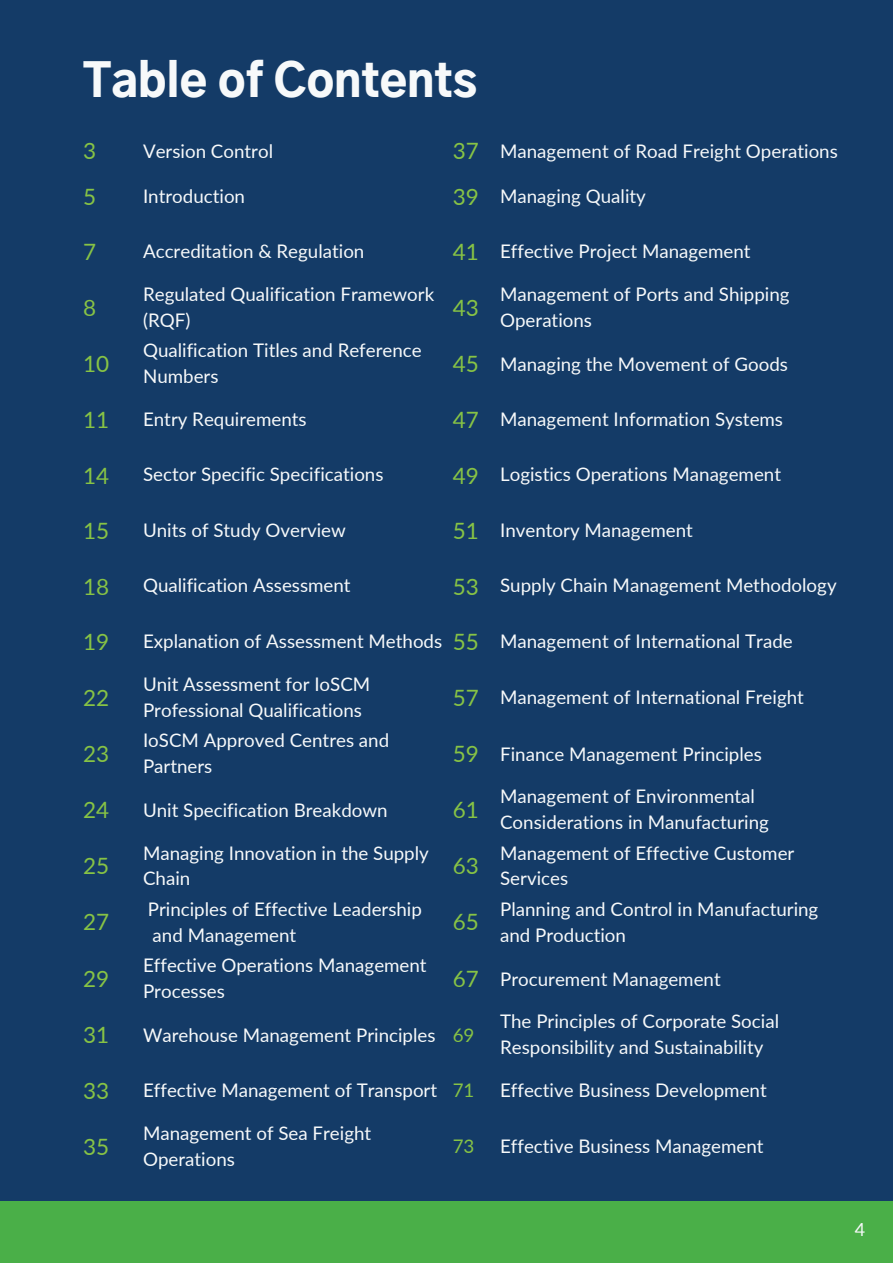
<style>
.page{position:relative;width:893px;height:1264px;background:#fff}
.page>*{position:absolute;margin:0;border:0;box-sizing:border-box;transform-origin:0 0}
.t1{font:900 45px "Gothic A1";color:#f7f9fa}
.t2{font:22.5px "Lato";color:#87c345}
.t3{font:18.75px/25.8px "Lato";color:#f7f9fa}
.t4{font:18.75px "Lato";color:#87c345}
.t5{font:18px "Lato";color:#f7f9fa}
.s1{font-size:22.5px;color:#87c345}
.s2{color:#87c345}
</style>
<div class="page">
<div style="left:0;top:0;width:892px;height:1262px;background:#143b67"></div>
<div style="left:0;top:1200px;width:892px;height:62px;background:#4aaf48"></div>
<h1 class="t1" style="left:83px;top:61px;width:395px">Table of Contents</h1>
<p class="t2" style="left:83px;top:136px;width:15px">3</p>
<p class="t3" style="left:143px;top:137px;width:131px">Version Control</p>
<p class="t3" style="left:452px;top:137px;width:386px"><span class="s1">37</span> Management of Road Freight Operations</p>
<p class="t2" style="left:83px;top:183px;width:15px">5</p>
<p class="t3" style="left:143px;top:182px;width:103px">Introduction</p>
<p class="t3" style="left:452px;top:182px;width:195px"><span class="s1">39</span> Managing Quality</p>
<p class="t2" style="left:83px;top:238px;width:15px">7</p>
<p class="t3" style="left:143px;top:238px;width:223px">Accreditation &amp; Regulation</p>
<p class="t3" style="left:452px;top:238px;width:299px"><span class="s1">41</span> Effective Project Management</p>
<p class="t2" style="left:83px;top:293px;width:15px">8</p>
<p class="t3" style="left:143px;top:281px;width:293px">Regulated Qualification Framework (RQF)</p>
<p class="t3" style="left:500px;top:281px;width:291px">Management of Ports and Shipping<br>Operations</p>
<p class="t2" style="left:452px;top:293px;width:28px">43</p>
<p class="t2" style="left:83px;top:350px;width:28px">10</p>
<p class="t3" style="left:143px;top:337px;width:280px">Qualification Titles and Reference<br>Numbers</p>
<p class="t3" style="left:452px;top:351px;width:337px"><span class="s1">45</span> Managing the Movement of Goods</p>
<p class="t2" style="left:83px;top:406px;width:28px">11</p>
<p class="t3" style="left:143px;top:406px;width:165px">Entry Requirements</p>
<p class="t3" style="left:452px;top:406px;width:332px"><span class="s1">47</span> Management Information Systems</p>
<p class="t2" style="left:83px;top:461px;width:28px">14</p>
<p class="t3" style="left:143px;top:461px;width:242px">Sector Specific Specifications</p>
<p class="t3" style="left:452px;top:461px;width:330px"><span class="s1">49</span> Logistics Operations Management</p>
<p class="t2" style="left:83px;top:517px;width:28px">15</p>
<p class="t3" style="left:143px;top:516px;width:204px">Units of Study Overview</p>
<p class="t3" style="left:452px;top:516px;width:242px"><span class="s1">51</span> Inventory Management</p>
<p class="t2" style="left:83px;top:572px;width:28px">18</p>
<p class="t3" style="left:143px;top:572px;width:209px">Qualification Assessment</p>
<p class="t3" style="left:452px;top:572px;width:385px"><span class="s1">53</span> Supply Chain Management Methodology</p>
<p class="t2" style="left:83px;top:628px;width:28px">19</p>
<p class="t3" style="left:143px;top:627px;width:651px">Explanation of Assessment Methods <span class="s1">55</span> Management of International Trade</p>
<p class="t2" style="left:83px;top:683px;width:28px">22</p>
<p class="t3" style="left:143px;top:670px;width:229px">Unit Assessment for IoSCM<br>Professional Qualifications</p>
<p class="t3" style="left:452px;top:684px;width:352px"><span class="s1">57</span> Management of International Freight</p>
<p class="t2" style="left:83px;top:739px;width:28px">23</p>
<p class="t3" style="left:143px;top:727px;width:248px">IoSCM Approved Centres and<br>Partners</p>
<p class="t3" style="left:452px;top:740px;width:310px"><span class="s1">59</span> Finance Management Principles</p>
<p class="t2" style="left:83px;top:795px;width:28px">24</p>
<p class="t3" style="left:143px;top:796px;width:246px">Unit Specification Breakdown</p>
<p class="t2" style="left:452px;top:795px;width:28px">61</p>
<p class="t3" style="left:500px;top:783px;width:270px">Management of Environmental<br>Considerations in Manufacturing</p>
<p class="t2" style="left:83px;top:852px;width:28px">25</p>
<p class="t2" style="left:83px;top:908px;width:28px">27</p>
<p class="t3" style="left:143px;top:839px;width:287px">Managing Innovation in the Supply<br>Chain</p>
<p class="t3" style="left:148px;top:895px;width:275px">Principles of Effective Leadership and Management</p>
<p class="t2" style="left:83px;top:964px;width:28px">29</p>
<p class="t3" style="left:143px;top:951px;width:285px">Effective Operations Management<br>Processes</p>
<p class="t2" style="left:452px;top:852px;width:28px">63</p>
<p class="t3" style="left:500px;top:839px;width:296px">Management of Effective Customer<br>Services</p>
<p class="t2" style="left:452px;top:908px;width:28px">65</p>
<p class="t3" style="left:500px;top:895px;width:320px">Planning and Control in Manufacturing and Production</p>
<p class="t3" style="left:452px;top:965px;width:269px"><span class="s1">67</span> Procurement Management</p>
<p class="t2" style="left:83px;top:1020px;width:28px">31</p>
<p class="t3" style="left:143px;top:1021px;width:333px">Warehouse Management Principles <span class="s2">69</span></p>
<p class="t3" style="left:500px;top:1008px;width:280px">The Principles of Corporate Social<br>Responsibility and Sustainability</p>
<p class="t2" style="left:83px;top:1076px;width:28px">33</p>
<p class="t3" style="left:143px;top:1076px;width:333px">Effective Management of Transport <span class="s2">71</span></p>
<p class="t3" style="left:500px;top:1076px;width:268px">Effective Business Development</p>
<p class="t2" style="left:83px;top:1132px;width:28px">35</p>
<p class="t3" style="left:143px;top:1119px;width:230px">Management of Sea Freight<br>Operations</p>
<p class="t4" style="left:452px;top:1134px;width:23px">73</p>
<p class="t3" style="left:500px;top:1133px;width:265px">Effective Business Management</p>
<p class="t5" style="left:854px;top:1218px;width:12px">4</p>
</div>
